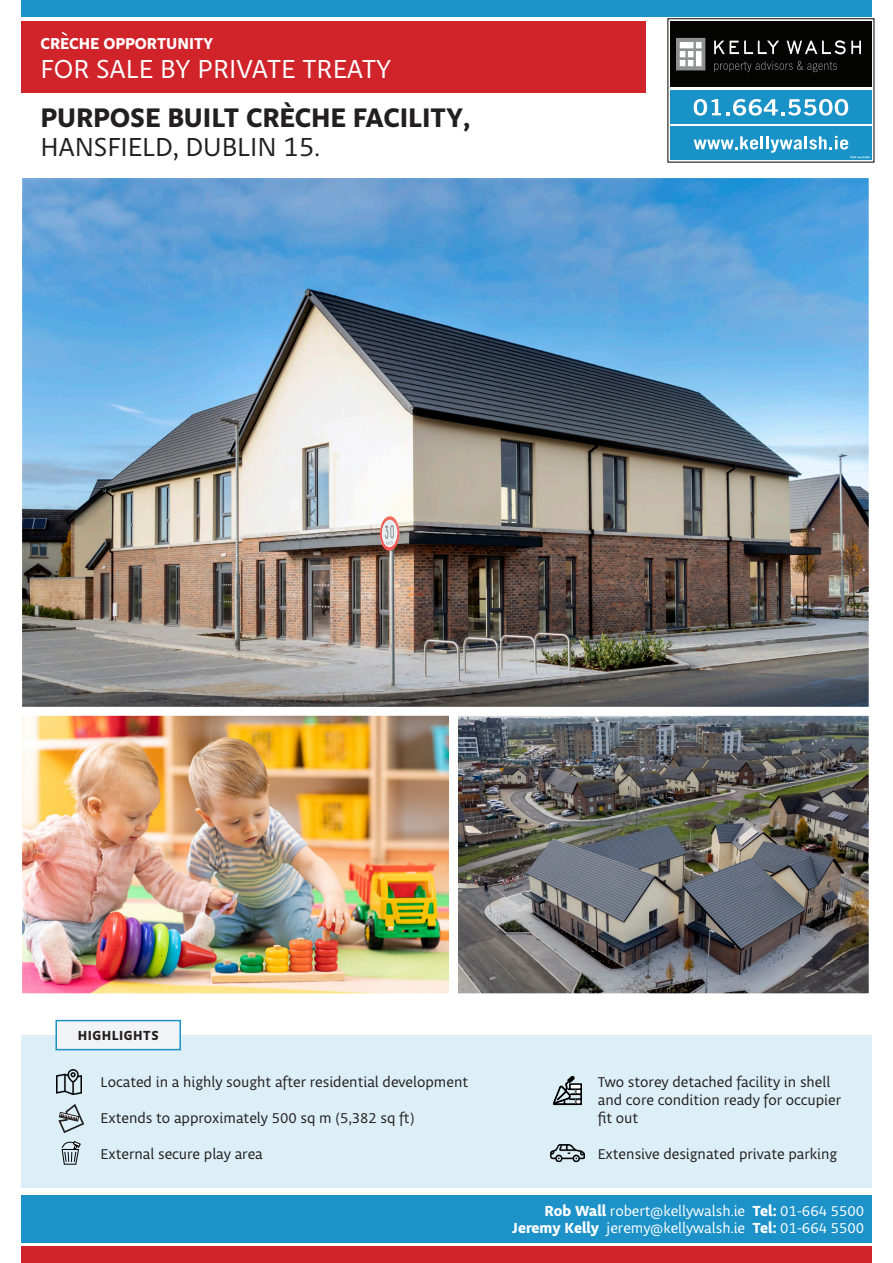
<style>
.page{position:relative;width:893px;height:1263px;background:#fff}
.page>*{position:absolute;margin:0;border:0;box-sizing:border-box;transform-origin:0 0}
.t1{font:700 27.6px "Obliqua Sans";color:#231f20}
.t2{font:27.6px "Obliqua Sans";color:#fff}
.t3{font:27.6px "Obliqua Sans";color:#231f20}
.t4{font:700 16.2px "Obliqua Sans";color:#fff}
.t5{font:15px/18px "Obliqua Sans";color:#231f20}
.t6{font:15px "Obliqua Sans";color:#fff}
.t7{font:700 13.5px "Obliqua Sans";letter-spacing:.04em;color:#231f20}
.s1{font-weight:700}
</style>
<div class="page">
<img style="left:23px;top:179px;width:845px;height:527px">
<div style="left:16px;top:172px;width:859px;height:541px;border:6px solid #fff"></div>
<div style="left:21px;top:0;width:851px;height:16px;background:#1c92c9"></div>
<div style="left:21px;top:1247px;width:851px;height:16px;background:#d1232a"></div>
<div style="left:21px;top:22px;width:625px;height:71px;background:#d1232a"></div>
<div style="left:21px;top:1035px;width:851px;height:152px;background:#dceef6"></div>
<div style="left:670px;top:21px;width:202px;height:66px;background:#040503"></div>
<div style="left:670px;top:90px;width:202px;height:34px;background:#1892c7"></div>
<div style="left:670px;top:126px;width:202px;height:34px;background:#1892c7"></div>
<svg style="left:787px;top:40px;width:74px;height:14px"></svg>
<svg style="left:714px;top:41px;width:65px;height:13px"></svg>
<svg style="left:714px;top:61px;width:123px;height:11px"></svg>
<svg style="left:676px;top:38px;width:29px;height:32px"></svg>
<svg style="left:694px;top:99px;width:154px;height:17px"></svg>
<svg style="left:694px;top:136px;width:176px;height:23px"></svg>
<div style="left:55px;top:1020px;width:126px;height:30px;background:#f2f3f4;border:2px solid #1c92c9"></div>
<div style="left:21px;top:1195px;width:851px;height:47px;background:#1c92c9"></div>
<img style="left:57px;top:1070px;width:24px;height:24px">
<img style="left:550px;top:1144px;width:35px;height:19px">
<svg style="left:553px;top:1076px;width:29px;height:29px"></svg>
<div style="left:570px;top:1084px;width:11px;height:5px;background:#fff"></div>
<div style="left:570px;top:1084px;width:11px;height:5px;border:1px solid #000"></div>
<svg style="left:58px;top:1104px;width:27px;height:29px"></svg>
<svg style="left:61px;top:1141px;width:20px;height:24px"></svg>
<img style="left:23px;top:717px;width:425px;height:275px">
<div style="left:16px;top:710px;width:439px;height:289px;border:6px solid #fff"></div>
<svg style="left:61px;top:31px;width:6px;height:5px"></svg>
<img style="left:459px;top:717px;width:409px;height:275px">
<div style="left:452px;top:710px;width:423px;height:289px;border:6px solid #fff"></div>
<p class="t4" style="left:41px;top:34px;width:174px">CRECHE OPPORTUNITY</p>
<p class="t2" style="left:41px;top:53px;width:352px">FOR SALE BY PRIVATE TREATY</p>
<p class="t1" style="left:41px;top:102px;width:431px">PURPOSE BUILT CRÈCHE FACILITY,</p>
<p class="t3" style="left:41px;top:132px;width:281px">HANSFIELD, DUBLIN 15.</p>
<p class="t7" style="left:78px;top:1027px;width:82px">HIGHLIGHTS</p>
<p class="t5" style="left:101px;top:1074px;width:369px">Located in a highly sought after residential development</p>
<p class="t5" style="left:101px;top:1110px;width:315px">Extends to approximately 500 sq m (5,382 sq ft)</p>
<p class="t5" style="left:101px;top:1146px;width:164px">External secure play area</p>
<p class="t5" style="left:598px;top:1074px;width:245px">Two storey detached facility in shell and core condition ready for occupier fit out</p>
<p class="t5" style="left:598px;top:1146px;width:241px">Extensive designated private parking</p>
<p class="t6" style="left:544px;top:1203px;width:321px"><span class="s1">Rob Wall</span> robert@kellywalsh.ie <span class="s1">Tel:</span> 01-664 5500</p>
<p class="t6" style="left:512px;top:1219px;width:353px"><span class="s1">Jeremy Kelly</span> jeremy@kellywalsh.ie <span class="s1">Tel:</span> 01-664 5500</p>
</div>
